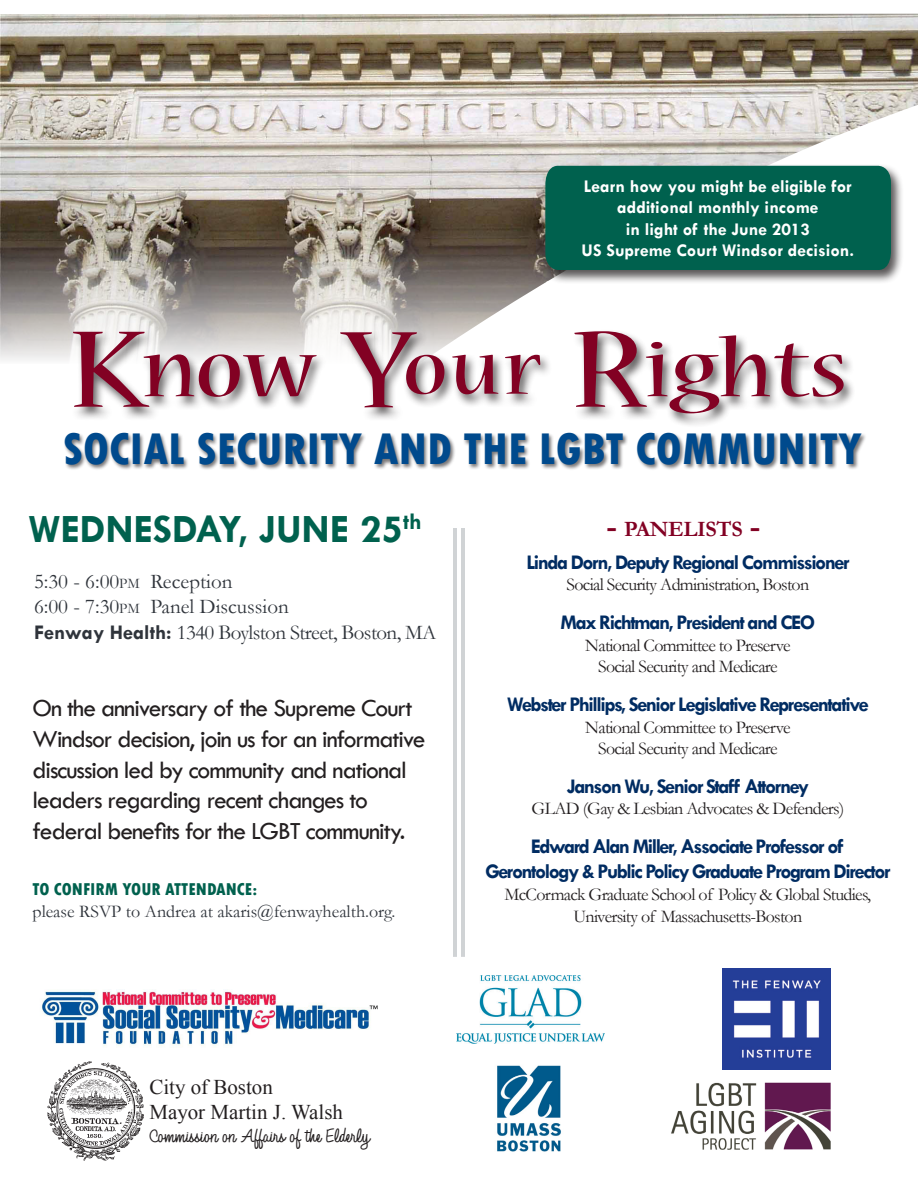
<style>
.page{position:relative;width:918px;height:1188px;background:#fff}
.page>*{position:absolute;margin:0;border:0;box-sizing:border-box;transform-origin:0 0}
.Heading{font:condensed 90px "Nueva Std";color:#820123;scale:1.5 1}
.Heading-2{font:condensed 84px "Nueva Std";color:#820123;scale:1.5 1}
.Subheading{font:800 condensed 46.5px "Tw Cen";color:#004a8d}
.t1{font:700 40.5px "Tw Cen";color:#00614e}
.t2{font:25.5px/30.6px "Tw Cen";letter-spacing:-.04em;color:#231f20}
.Heading-3{font:700 22.05px "Garamond";letter-spacing:-.015em;color:#820123}
.t3{font:21.3px "Rolling Ball Cursive";letter-spacing:-.01em;color:#231f20}
.Panelist{font:700 21px/25.2px "Tw Cen";letter-spacing:-.07em;color:#002c62;text-align:center}
.t4{font:21px "Garamond";letter-spacing:-.01em;color:#2f343b}
.t5{font:21px "Garamond";letter-spacing:-.03em;color:#2f343b}
.t6{font:21px/25.2px "Times New Roman";color:#231f20}
.Panelist_Description{font:18px/21.6px "Garamond";letter-spacing:-.04em;color:#231f20;text-align:center}
.t7{font:700 18px "Tw Cen";color:#fff}
.Subheading-2{font:18px "Garamond";color:#2f343b}
.Subheading-3{font:800 condensed 18px "Tw Cen";color:#00614e}
.s1{font-size:121.5px}
.s2{font-size:14.7px}
.s3{font-family:"Tw Cen";font-weight:700}
.s4{font-size:31.5px}
</style>
<div class="page">
<img style="left:0;top:14px;width:918px;height:346px">
<div style="left:63px;top:433px;width:804px;height:37px;background:#231f20;opacity:.6"></div>
<div style="left:70px;top:329px;width:786px;height:99px;background:#231f20;opacity:.7"></div>
<hr style="left:461px;top:528px;width:4px;height:429px;background:#d0d3d5">
<hr style="left:453px;top:528px;width:4px;height:429px;background:#d0d3d5">
<img style="left:671px;top:1082px;width:160px;height:68px">
<img style="left:457px;top:975px;width:148px;height:69px">
<div style="left:541px;top:164px;width:363px;height:121px;background:#231f20;opacity:.75"></div>
<div style="left:545px;top:166px;width:346px;height:104px;background:#00614e"></div>
<img style="left:47px;top:1061px;width:97px;height:100px">
<img style="left:497px;top:1065px;width:64px;height:87px">
<img style="left:42px;top:989px;width:336px;height:59px">
<img style="left:723px;top:969px;width:108px;height:100px">
<p class="t7" style="left:584px;top:175px;width:269px">Learn how you might be eligible for</p>
<p class="t7" style="left:617px;top:197px;width:203px">additional monthly income</p>
<p class="t7" style="left:626px;top:218px;width:186px">in light of the June 2013</p>
<p class="t7" style="left:582px;top:240px;width:274px">US Supreme Court Windsor decision.</p>
<p class="Heading" style="left:68px;top:328px;width:167px"><span class="s1">K</span>now</p>
<p class="Heading-2" style="left:342px;top:330px;width:134px"><span class="s1">Y</span>our</p>
<p class="Heading" style="left:570px;top:328px;width:187px"><span class="s1">R</span>ights</p>
<p class="Subheading" style="left:63px;top:422px;width:801px">SOCIAL SECURITY AND THE LGBT COMMUNITY</p>
<p class="t1" style="left:28px;top:505px;width:395px">WEDNESDAY, JUNE 25<sup>th</sup></p>
<p class="t4" style="left:34px;top:568px;width:200px">5:30 - 6:00<span class="s2">pm</span> Reception</p>
<p class="t4" style="left:34px;top:593px;width:256px">6:00 - 7:30<span class="s2">pm</span> Panel Discussion</p>
<p class="t5" style="left:34px;top:618px;width:404px"><span class="s3">Fenway Health:</span> 1340 Boylston Street, Boston, MA</p>
<p class="t2" style="left:33px;top:693px;width:394px">On the anniversary of the Supreme Court Windsor decision, join us for an informative discussion led by community and national leaders regarding recent changes to federal benefits for the LGBT community.</p>
<p class="Subheading-3" style="left:33px;top:879px;width:226px">TO CONFIRM YOUR ATTENDANCE:</p>
<p class="Subheading-2" style="left:33px;top:899px;width:365px">please RSVP to Andrea at akaris@fenwayhealth.org.</p>
<p class="Heading-3" style="left:606px;top:514px;width:156px"><span class="s4">-</span> PANELISTS <span class="s4">-</span></p>
<p class="Panelist" style="left:526px;top:549px;width:325px">Linda Dorn, Deputy Regional Commissioner</p>
<p class="Panelist_Description" style="left:567px;top:573px;width:244px">Social Security Administration, Boston</p>
<p class="Panelist" style="left:561px;top:609px;width:256px">Max Richtman, President and CEO</p>
<p class="Panelist_Description" style="left:585px;top:634px;width:207px">National Committee to Preserve</p>
<p class="Panelist_Description" style="left:598px;top:655px;width:181px">Social Security and Medicare</p>
<p class="Panelist" style="left:507px;top:691px;width:363px">Webster Phillips, Senior Legislative Representative</p>
<p class="Panelist_Description" style="left:585px;top:716px;width:207px">National Committee to Preserve</p>
<p class="Panelist_Description" style="left:598px;top:737px;width:181px">Social Security and Medicare</p>
<p class="Panelist" style="left:567px;top:773px;width:244px">Janson Wu, Senior Staff Attorney</p>
<p class="Panelist_Description" style="left:532px;top:798px;width:314px">GLAD (Gay &amp; Lesbian Advocates &amp; Defenders)</p>
<p class="Panelist" style="left:485px;top:833px;width:407px">Edward Alan Miller, Associate Professor of<br>Gerontology &amp; Public Policy Graduate Program Director</p>
<p class="Panelist_Description" style="left:505px;top:883px;width:368px">McCormack Graduate School of Policy &amp; Global Studies,<br>University of Massachusetts-Boston</p>
<p class="t6" style="left:149px;top:1074px;width:195px">City of Boston<br>Mayor Martin J. Walsh</p>
<p class="t3" style="left:149px;top:1124px;width:223px">Commission on Affairs of the Elderly</p>
</div>
